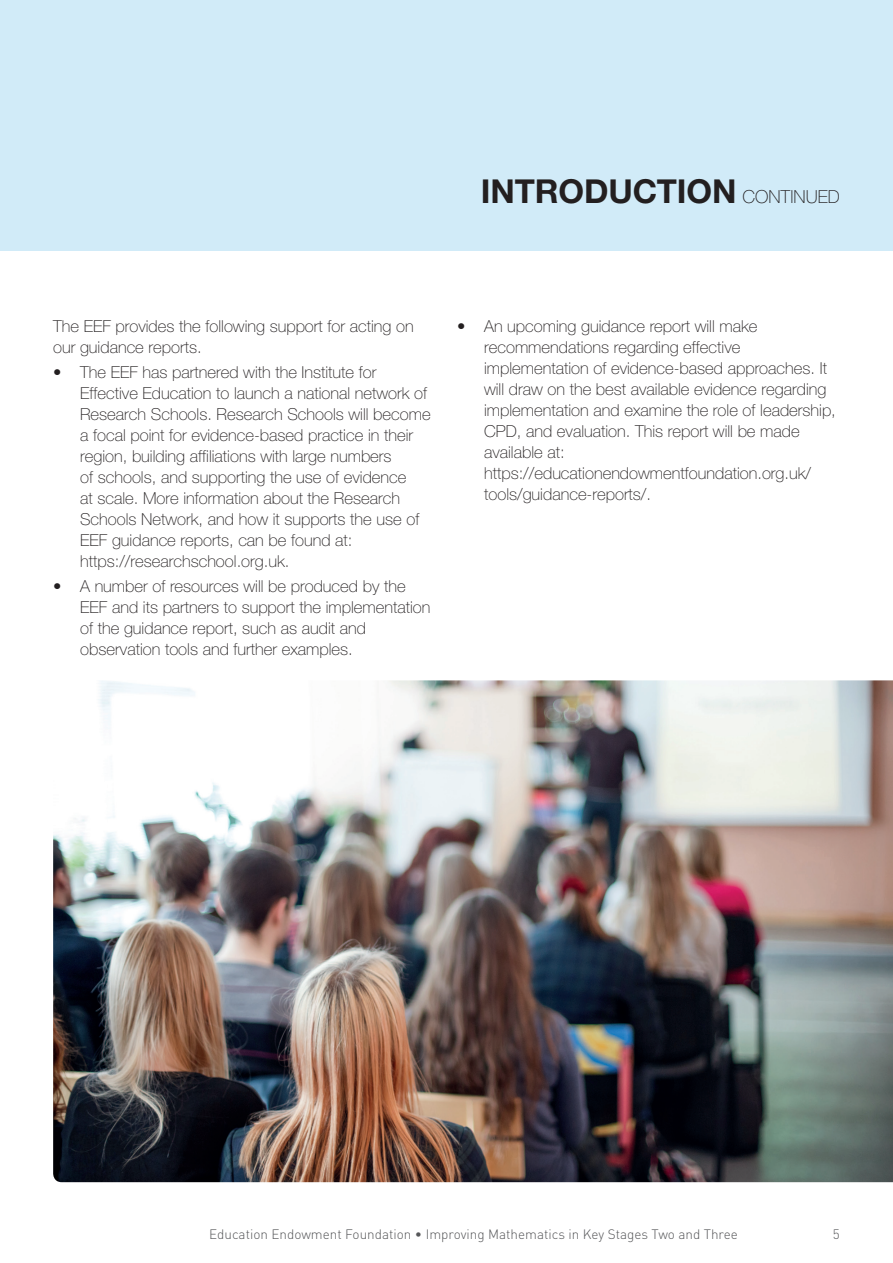
<style>
.page{position:relative;width:893px;height:1263px;background:#fff}
.page>*{position:absolute;margin:0;border:0;box-sizing:border-box;transform-origin:0 0}
.t1{font:700 33px "Helvetica Neue CE";letter-spacing:-.005em;color:#231f20}
.t2{font:100 16.5px/21px "Helvetica Neue CE";color:#231f20}
.t3{font:300 13.5px "DIN Pro";color:#57585a}
.s1{font-weight:100;font-size:18px}
</style>
<div class="page">
<div style="left:0;top:0;width:893px;height:251px;background:#d1ebf8"></div>
<img style="left:53px;top:680px;width:840px;height:502px">
<h1 class="t1" style="left:481px;top:171px;width:360px">INTRODUCTION <span class="s1">CONTINUED</span></h1>
<p class="t2" style="left:53px;top:316px;width:362px">The EEF provides the following support for acting on our guidance reports.</p>
<p class="t2" style="left:80px;top:362px;width:352px;text-indent:-27px">• The EEF has partnered with the Institute for Effective Education to launch a national network of Research Schools. Research Schools will become a focal point for evidence-based practice in their region, building affiliations with large numbers<br>of schools, and supporting the use of evidence<br>at scale. More information about the Research Schools Network, and how it supports the use of EEF guidance reports, can be found at: https://researchschool.org.uk.</p>
<p class="t2" style="left:80px;top:576px;width:352px;text-indent:-27px">• A number of resources will be produced by the EEF and its partners to support the implementation of the guidance report, such as audit and observation tools and further examples.</p>
<p class="t2" style="left:484px;top:316px;width:353px;text-indent:-27px">• An upcoming guidance report will make recommendations regarding effective implementation of evidence-based approaches. It will draw on the best available evidence regarding implementation and examine the role of leadership, CPD, and evaluation. This report will be made available at: https://educationendowmentfoundation.org.uk/ tools/guidance-reports/.</p>
<p class="t3" style="left:209px;top:1225px;width:530px">Education Endowment Foundation • Improving Mathematics in Key Stages Two and Three</p>
<p class="t3" style="left:833px;top:1225px;width:8px">5</p>
</div>
